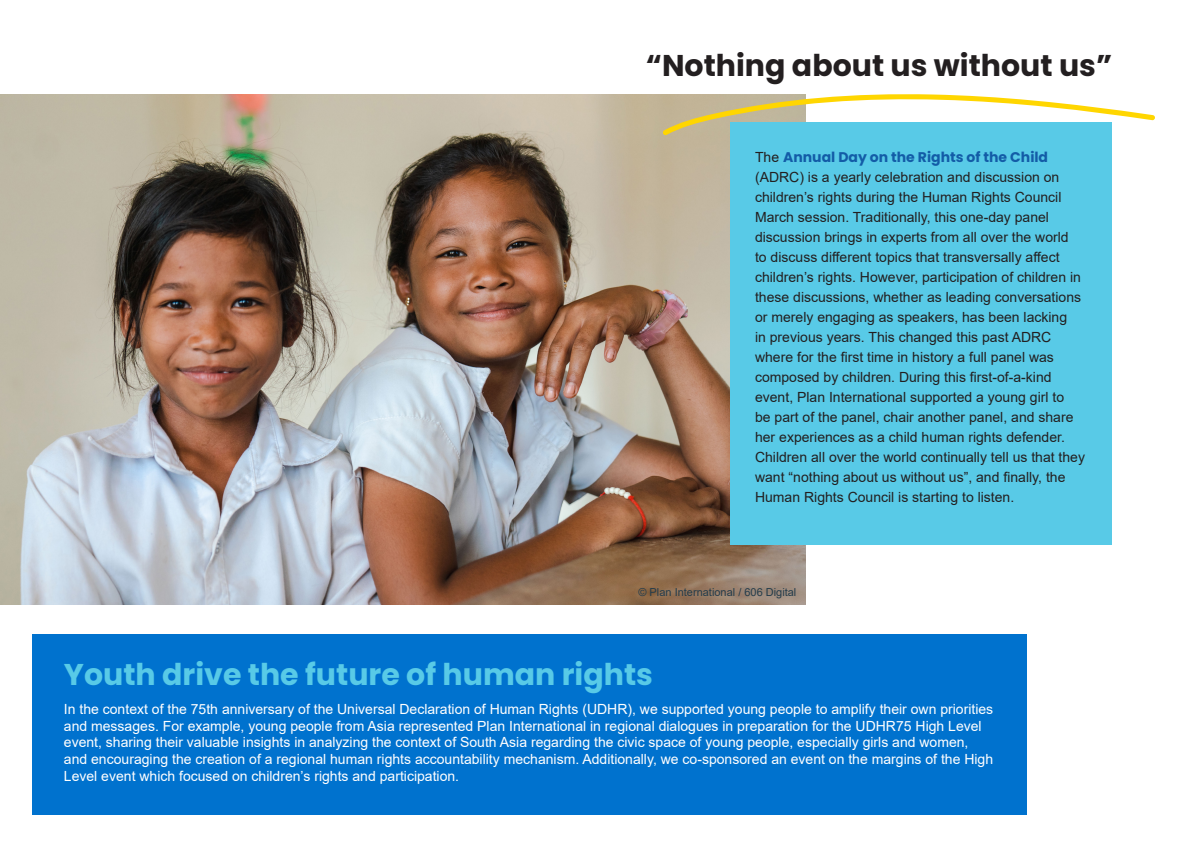
<style>
.page{position:relative;width:1191px;height:842px;background:#fff}
.page>*{position:absolute;margin:0;border:0;box-sizing:border-box;transform-origin:0 0}
.t1{font:700 30px "Poppins";color:#58cae7}
.t2{font:700 30px "Poppins";color:#231f20}
.t3{font:14px/20px "Arial";color:#231f20}
.t4{font:14px/16.8px "Arial";color:#fff}
.t5{font:11px "Arial";color:#243c4b}
.s1{font-family:"Poppins";font-weight:700;color:#135ca7}
</style>
<div class="page">
<img style="left:0;top:94px;width:805px;height:510px">
<div style="left:32px;top:634px;width:994px;height:180px;background:#0072ce"></div>
<div style="left:730px;top:122px;width:382px;height:422px;background:#58cae7"></div>
<svg style="left:662px;top:94px;width:493px;height:41px"></svg>
<p class="t2" style="left:646px;top:48px;width:468px">“Nothing about us without us”</p>
<p class="t3" style="left:755px;top:147px;width:331px">The <span class="s1">Annual Day on the Rights of the Child </span>(ADRC) is a yearly celebration and discussion on children’s rights during the Human Rights Council March session. Traditionally, this one-day panel discussion brings in experts from all over the world<br>to discuss different topics that transversally affect children’s rights. However, participation of children in these discussions, whether as leading conversations or merely engaging as speakers, has been lacking<br>in previous years. This changed this past ADRC where for the first time in history a full panel was composed by children. During this first-of-a-kind event, Plan International supported a young girl to<br>be part of the panel, chair another panel, and share her experiences as a child human rights defender.<br>Children all over the world continually tell us that they want “nothing about us without us”, and finally, the Human Rights Council is starting to listen.</p>
<p class="t5" style="left:638px;top:584px;width:159px">© Plan International / 606 Digital</p>
<p class="t1" style="left:64px;top:657px;width:590px">Youth drive the future of human rights</p>
<p class="t4" style="left:64px;top:700px;width:931px">In the context of the 75th anniversary of the Universal Declaration of Human Rights (UDHR), we supported young people to amplify their own priorities and messages. For example, young people from Asia represented Plan International in regional dialogues in preparation for the UDHR75 High Level event, sharing their valuable insights in analyzing the context of South Asia regarding the civic space of young people, especially girls and women, and encouraging the creation of a regional human rights accountability mechanism. Additionally, we co-sponsored an event on the margins of the High Level event which focused on children’s rights and participation.</p>
</div>
